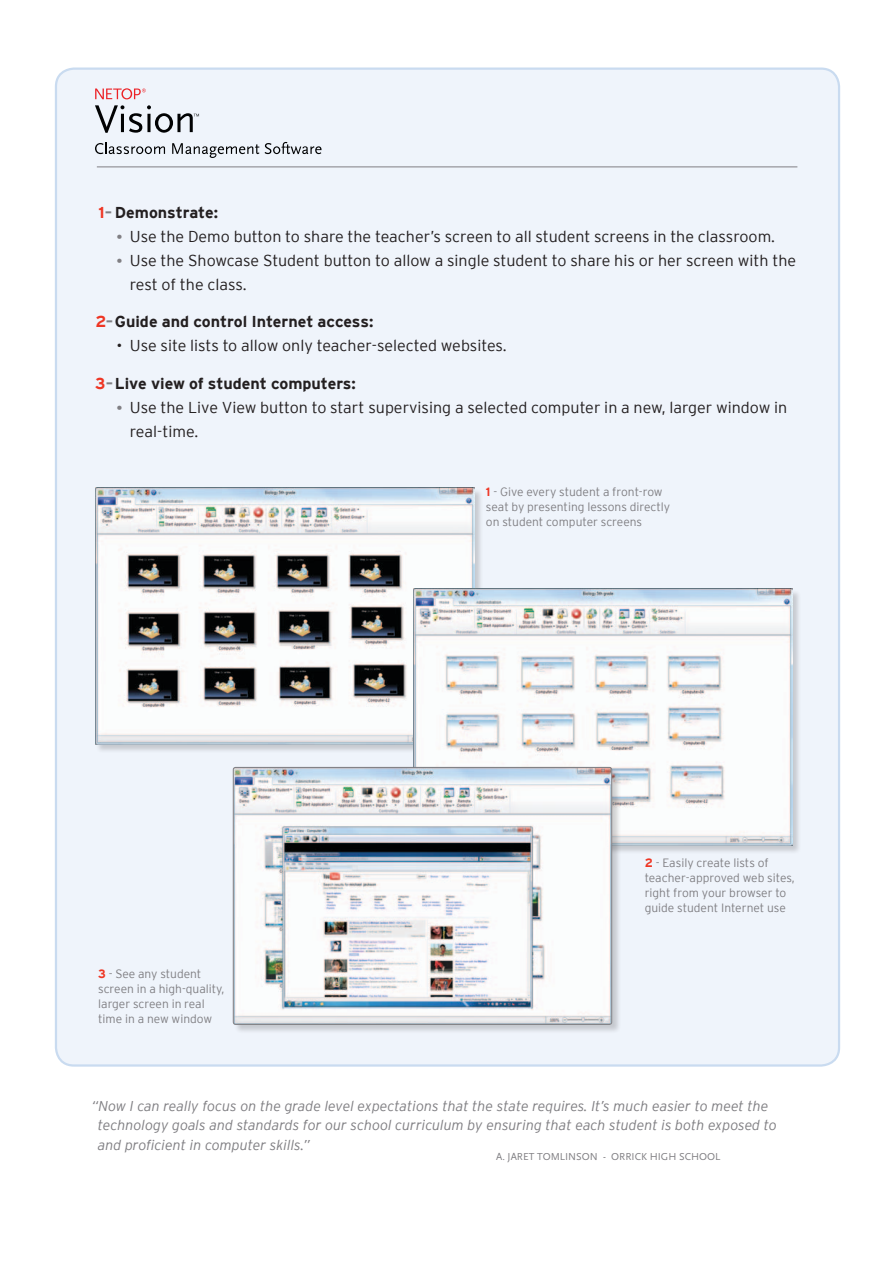
<style>
.page{position:relative;width:893px;height:1263px;background:#fff}
.page>*{position:absolute;margin:0;border:0;box-sizing:border-box;transform-origin:0 0}
.t1{font:300 15.75px/24px "Interstate";color:#231f20}
.t2{font:700 15.75px "Interstate";letter-spacing:-.005em;color:#231f20}
.t3{font:italic 300 14.25px/19.5px "Interstate";color:#807f83}
.t4{font:300 12px/15px "Interstate";color:#807f83}
.t5{font:10.5px "Scala Sans";color:#807f83}
.s1{color:#ee3624}
.s2{color:#807f83}
.s3{font-weight:400;font-size:14.25px;color:#807f83}
.s4{font-weight:700;color:#ee3624}
</style>
<div class="page">
<div style="left:56px;top:69px;width:783px;height:996px;background:#eff4fb;border-radius:18px"></div>
<div style="left:95px;top:488px;width:388px;height:265px;background:#231f20;opacity:.2"></div>
<img style="left:95px;top:488px;width:379px;height:256px">
<div style="left:413px;top:589px;width:388px;height:265px;background:#231f20;opacity:.2"></div>
<img style="left:413px;top:589px;width:379px;height:257px">
<div style="left:234px;top:768px;width:387px;height:265px;background:#231f20;opacity:.2"></div>
<img style="left:233px;top:767px;width:379px;height:257px">
<div style="left:233px;top:767px;width:379px;height:257px;border:1px solid #807f83;border-radius:2px"></div>
<hr style="left:97px;top:167px;width:700px;height:1px;background:#807f83">
<svg style="left:95px;top:142px;width:70px;height:12px"></svg>
<svg style="left:172px;top:143px;width:87px;height:15px"></svg>
<svg style="left:265px;top:142px;width:56px;height:12px"></svg>
<svg style="left:95px;top:105px;width:104px;height:28px"></svg>
<svg style="left:95px;top:88px;width:51px;height:11px"></svg>
<p class="t2" style="left:99px;top:203px;width:121px"><span class="s1">1</span><span class="s2">–</span> Demonstrate:</p>
<p class="t1" style="left:116px;top:224px;width:660px"><span class="s3">•</span> Use the Demo button to share the teacher’s screen to all student screens in the classroom.</p>
<p class="t1" style="left:130px;top:248px;width:668px;text-indent:-14px"><span class="s3">•</span> Use the Showcase Student button to allow a single student to share his or her screen with the rest of the class.</p>
<p class="t2" style="left:95px;top:313px;width:280px"><span class="s1">2</span><span class="s2">–</span>Guide and control I nternet access:</p>
<p class="t1" style="left:116px;top:334px;width:392px">• Use site lists to allow only teacher-selected websites.</p>
<p class="t2" style="left:95px;top:374px;width:262px"><span class="s1">3</span><span class="s2">–</span>Live view of student computers:</p>
<p class="t1" style="left:130px;top:395px;width:659px;text-indent:-14px"><span class="s3">•</span> Use the Live View button to start supervising a selected computer in a new, larger window in real-time.</p>
<p class="t4" style="left:486px;top:484px;width:186px"><span class="s4">1</span> - Give every student a front-row seat by presenting lessons directly on student computer screens</p>
<p class="t4" style="left:98px;top:966px;width:128px"><span class="s4">3</span> - See any student screen in a high-quality, larger screen in real time in a new window</p>
<p class="t4" style="left:645px;top:855px;width:152px"><span class="s4">2</span> - Easily create lists of teacher-approved web sites, right from your browser to guide student Internet use</p>
<p class="t3" style="left:98px;top:1096px;width:681px;text-indent:-6px">“Now I can really focus on the grade level expectations that the state requires. It’s much easier to meet the technology goals and standards for our school curriculum by ensuring that each student is both exposed to and proficient in computer skills.”</p>
<p class="t5" style="left:496px;top:1151px;width:226px">A. JARET TOMLINSON - ORRICK HIGH SCHOOL</p>
</div>
